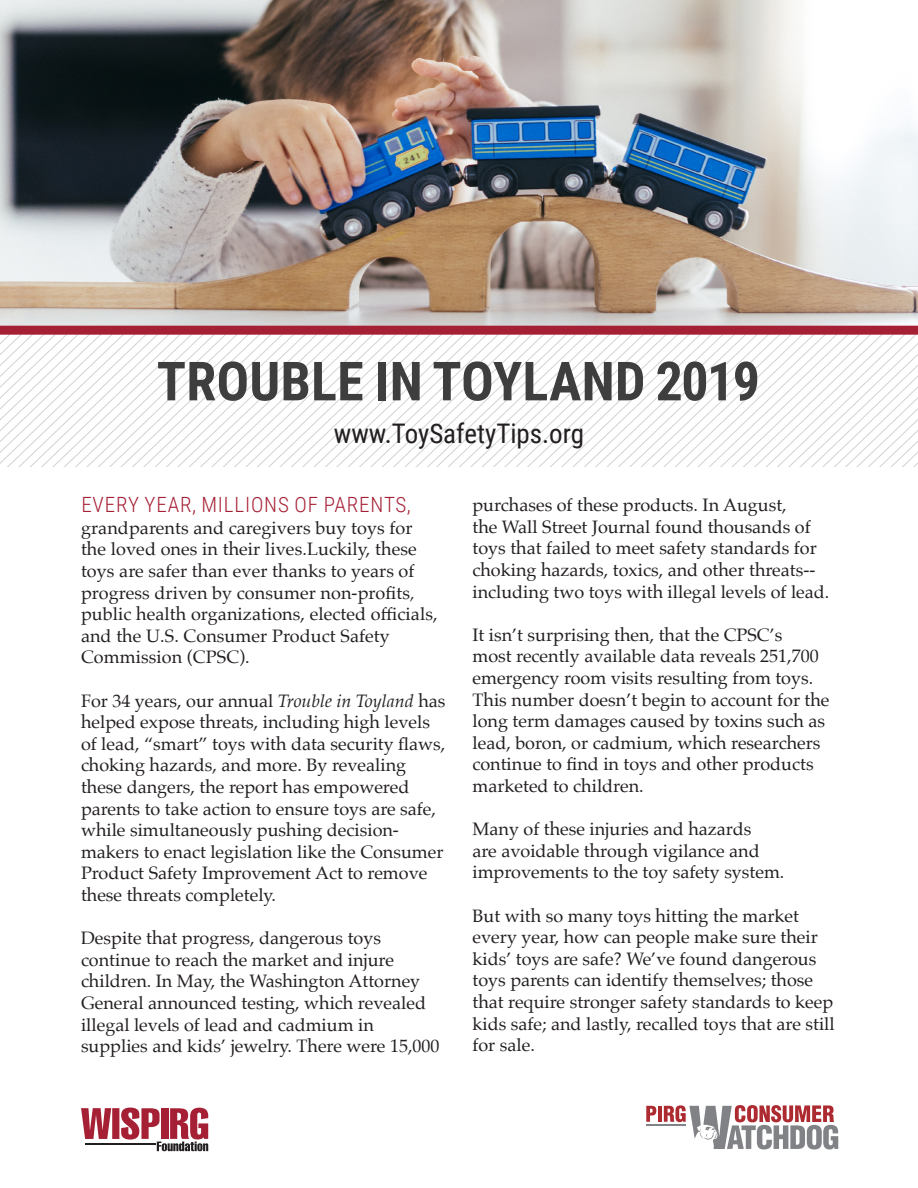
<style>
.page{position:relative;width:918px;height:1188px;background:#fff}
.page>*{position:absolute;margin:0;border:0;box-sizing:border-box;transform-origin:0 0}
.t1{font:700 54px "Roboto Condensed";letter-spacing:.005em;color:#3e3e3f}
.t2{font:27px "Roboto Condensed";color:#231f20}
.t3{font:300 21px "Roboto Condensed";letter-spacing:.04em;color:#a62035}
.t4{font:18px/21.6px "Palatino";color:#231f20}
.s1{font-style:italic}
</style>
<div class="page">
<img style="left:0;top:0;width:918px;height:326px">
<svg style="left:894px;top:335px;width:23px;height:132px"></svg>
<svg style="left:871px;top:335px;width:23px;height:132px"></svg>
<svg style="left:849px;top:335px;width:22px;height:132px"></svg>
<svg style="left:826px;top:335px;width:23px;height:132px"></svg>
<svg style="left:803px;top:335px;width:23px;height:132px"></svg>
<svg style="left:781px;top:335px;width:22px;height:132px"></svg>
<svg style="left:758px;top:335px;width:23px;height:132px"></svg>
<svg style="left:735px;top:335px;width:23px;height:132px"></svg>
<svg style="left:712px;top:335px;width:23px;height:132px"></svg>
<svg style="left:690px;top:335px;width:22px;height:132px"></svg>
<svg style="left:667px;top:335px;width:23px;height:132px"></svg>
<svg style="left:644px;top:335px;width:23px;height:132px"></svg>
<svg style="left:622px;top:335px;width:22px;height:132px"></svg>
<svg style="left:599px;top:335px;width:23px;height:132px"></svg>
<svg style="left:578px;top:335px;width:21px;height:132px"></svg>
<svg style="left:556px;top:335px;width:22px;height:132px"></svg>
<svg style="left:533px;top:335px;width:23px;height:132px"></svg>
<svg style="left:510px;top:335px;width:23px;height:132px"></svg>
<svg style="left:488px;top:335px;width:22px;height:132px"></svg>
<svg style="left:465px;top:335px;width:23px;height:132px"></svg>
<svg style="left:442px;top:335px;width:23px;height:132px"></svg>
<svg style="left:419px;top:335px;width:23px;height:132px"></svg>
<svg style="left:397px;top:335px;width:22px;height:132px"></svg>
<svg style="left:374px;top:335px;width:23px;height:132px"></svg>
<svg style="left:351px;top:335px;width:23px;height:132px"></svg>
<svg style="left:329px;top:335px;width:22px;height:132px"></svg>
<svg style="left:306px;top:335px;width:23px;height:132px"></svg>
<svg style="left:0;top:335px;width:306px;height:132px"></svg>
<div style="left:0;top:326px;width:918px;height:9px;background:#a62035"></div>
<svg style="left:646px;top:1106px;width:10px;height:16px"></svg>
<hr style="left:658px;top:1106px;width:4px;height:16px;background:#ad2a30">
<hr style="left:646px;top:1124px;width:40px;height:1px;background:#808285">
<svg style="left:664px;top:1105px;width:174px;height:44px"></svg>
<svg style="left:81px;top:1108px;width:127px;height:43px"></svg>
<h1 class="t1" style="left:157px;top:343px;width:605px">TROUBLE IN TOYLAND 2019</h1>
<h2 class="t2" style="left:334px;top:414px;width:252px">www.ToySafetyTips.org</h2>
<p class="t3" style="left:81px;top:490px;width:331px">EVERY YEAR, MILLIONS OF PARENTS,</p>
<p class="t4" style="left:81px;top:517px;width:358px">grandparents and caregivers buy toys for the loved ones in their lives.Luckily, these toys are safer than ever thanks to years of progress driven by consumer non-profits<span class="s1">, </span>public health organizations, elected officials, and the U.S. Consumer Product Safety Commission (CPSC).</p>
<p class="t4" style="left:81px;top:690px;width:366px">For 34 years, our annual <span class="s1">Trouble in Toyland</span> has helped expose threats, including high levels of lead, “smart” toys with data security flaws, choking hazards, and more. By revealing these dangers, the report has empowered parents to take action to ensure toys are safe, while simultaneously pushing decision&shy;makers to enact legislation like the Consumer Product Safety Improvement Act to remove these threats completely.</p>
<p class="t4" style="left:81px;top:927px;width:360px">Despite that progress, dangerous toys continue to reach the market and injure children. In May, the Washington Attorney General announced testing, which revealed illegal levels of lead and cadmium in supplies and kids’ jewelry. There were 15,000</p>
<p class="t4" style="left:472px;top:494px;width:358px">purchases of these products. In August,<br>the Wall Street Journal found thousands of toys that failed to meet safety standards for choking hazards, toxics, and other threats-- including two toys with illegal levels of lead.</p>
<p class="t4" style="left:472px;top:624px;width:359px">It isn’t surprising then, that the CPSC’s<br>most recently available data reveals 251,700 emergency room visits resulting from toys.<br>This number doesn’t begin to account for the long term damages caused by toxins such as lead, boron, or cadmium, which researchers continue to find in toys and other products marketed to children.</p>
<p class="t4" style="left:472px;top:818px;width:313px">Many of these injuries and hazards<br>are avoidable through vigilance and improvements to the toy safety system.</p>
<p class="t4" style="left:472px;top:905px;width:364px">But with so many toys hitting the market every year, how can people make sure their kids’ toys are safe? We’ve found dangerous toys parents can identify themselves; those that require stronger safety standards to keep kids safe; and lastly, recalled toys that are still for sale.</p>
</div>
